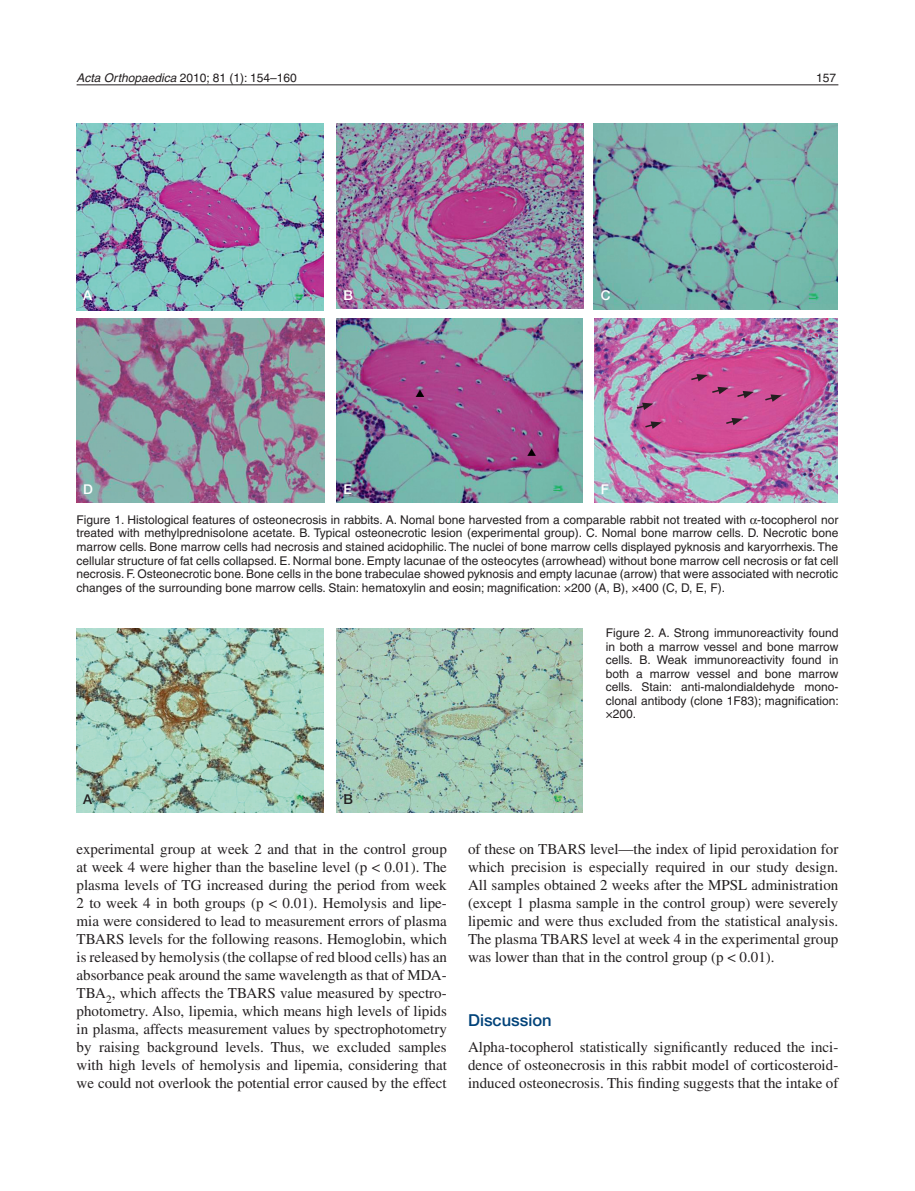
<style>
.page{position:relative;width:915px;height:1191px;background:#fff}
.page>*{position:absolute;margin:0;border:0;box-sizing:border-box;transform-origin:0 0}
._2-Rubrik{font:500 16.5px "Helvetica 65";color:#004279}
._4-Brödstart{font:15px/18px "Times";color:#231f20;text-align:justify}
._9-Tabellhuvud{font:500 13.5px "Helvetica 65";color:#fff}
._9-Tabellhuvud-2{font:500 13.5px "Helvetica 65";color:#231f20}
._6-Figurtext{font:12px/13.5px "Helvetica";color:#231f20;text-align:justify}
.s1{font-style:italic}
</style>
<div class="page">
<hr style="left:77px;top:85px;width:761px;height:1px;background:#231f20">
<img style="left:77px;top:124px;width:246px;height:186px">
<img style="left:336px;top:123px;width:247px;height:186px">
<img style="left:593px;top:124px;width:244px;height:186px">
<img style="left:77px;top:318px;width:247px;height:185px">
<img style="left:337px;top:318px;width:245px;height:185px">
<img style="left:594px;top:318px;width:243px;height:185px">
<svg style="left:635px;top:403px;width:18px;height:7px"></svg>
<svg style="left:643px;top:421px;width:18px;height:8px"></svg>
<svg style="left:689px;top:374px;width:18px;height:7px"></svg>
<svg style="left:710px;top:387px;width:18px;height:7px"></svg>
<svg style="left:735px;top:391px;width:18px;height:7px"></svg>
<svg style="left:763px;top:394px;width:18px;height:8px"></svg>
<svg style="left:724px;top:418px;width:18px;height:7px"></svg>
<img style="left:77px;top:628px;width:246px;height:185px">
<img style="left:336px;top:628px;width:246px;height:184px">
<p class="_6-Figurtext" style="left:77px;top:71px;width:222px"><span class="s1">Acta Orthopaedica</span> 2010; 81 (1): 154–160</p>
<p class="_6-Figurtext" style="left:816px;top:71px;width:22px">157</p>
<p class="_9-Tabellhuvud" style="left:83px;top:287px;width:11px">A</p>
<p class="_9-Tabellhuvud" style="left:343px;top:287px;width:11px">B</p>
<p class="_9-Tabellhuvud" style="left:600px;top:287px;width:11px">C</p>
<p class="_9-Tabellhuvud" style="left:600px;top:481px;width:10px">F</p>
<p class="_6-Figurtext" style="left:77px;top:513px;width:763px">Figure 1. Histological features of osteonecrosis in rabbits. A. Nomal bone harvested from a comparable rabbit not treated with -tocopherol nor treated with methylprednisolone acetate. B. Typical osteonecrotic lesion (experimental group). C. Nomal bone marrow cells. D. Necrotic bone marrow cells. Bone marrow cells had necrosis and stained acidophilic. The nuclei of bone marrow cells displayed pyknosis and karyorrhexis. The cellular structure of fat cells collapsed. E. Normal bone. Empty lacunae of the osteocytes (arrowhead) without bone marrow cell necrosis or fat cell necrosis. F. Osteonecrotic bone. Bone cells in the bone trabeculae showed pyknosis and empty lacunae (arrow) that were associated with necrotic changes of the surrounding bone marrow cells. Stain: hematoxylin and eosin; magnification: ×200 (A, B), ×400 (C, D, E, F).</p>
<p class="_9-Tabellhuvud" style="left:83px;top:481px;width:11px">D</p>
<p class="_9-Tabellhuvud" style="left:343px;top:481px;width:10px">E</p>
<p class="_9-Tabellhuvud-2" style="left:83px;top:791px;width:11px">A</p>
<p class="_9-Tabellhuvud-2" style="left:343px;top:791px;width:11px">B</p>
<p class="_6-Figurtext" style="left:605px;top:626px;width:235px">Figure 2. A. Strong immunoreactivity found in both a marrow vessel and bone marrow cells. B. Weak immunoreactivity found in both a marrow vessel and bone marrow cells. Stain: anti-malondialdehyde mono&shy;clonal antibody (clone 1F83); magnification: ×200.</p>
<p class="_4-Brödstart" style="left:77px;top:839px;width:371px">experimental group at week 2 and that in the control group at week 4 were higher than the baseline level (p &lt; 0.01). The plasma levels of TG increased during the period from week 2 to week 4 in both groups (p &lt; 0.01). Hemolysis and lipe&shy;mia were considered to lead to measurement errors of plasma TBARS levels for the following reasons. Hemoglobin, which is released by hemolysis (the collapse of red blood cells) has an absorbance peak around the same wavelength as that of MDA-TBA<sub>2</sub>, which affects the TBARS value measured by spectro&shy;photometry. Also, lipemia, which means high levels of lipids in plasma, affects measurement values by spectrophotometry by raising background levels. Thus, we excluded samples with high levels of hemolysis and lipemia, considering that we could not overlook the potential error caused by the effect</p>
<p class="_4-Brödstart" style="left:468px;top:839px;width:371px">of these on TBARS level—the index of lipid peroxidation for which precision is especially required in our study design.<br>All samples obtained 2 weeks after the MPSL administration (except 1 plasma sample in the control group) were severely lipemic and were thus excluded from the statistical analysis.<br>The plasma TBARS level at week 4 in the experimental group was lower than that in the control group (p &lt; 0.01).</p>
<p class="_2-Rubrik" style="left:468px;top:1010px;width:85px">Discussion</p>
<p class="_4-Brödstart" style="left:468px;top:1037px;width:371px">Alpha-tocopherol statistically significantly reduced the inci&shy;dence of osteonecrosis in this rabbit model of corticosteroid&shy;induced osteonecrosis. This finding suggests that the intake of</p>
</div>
